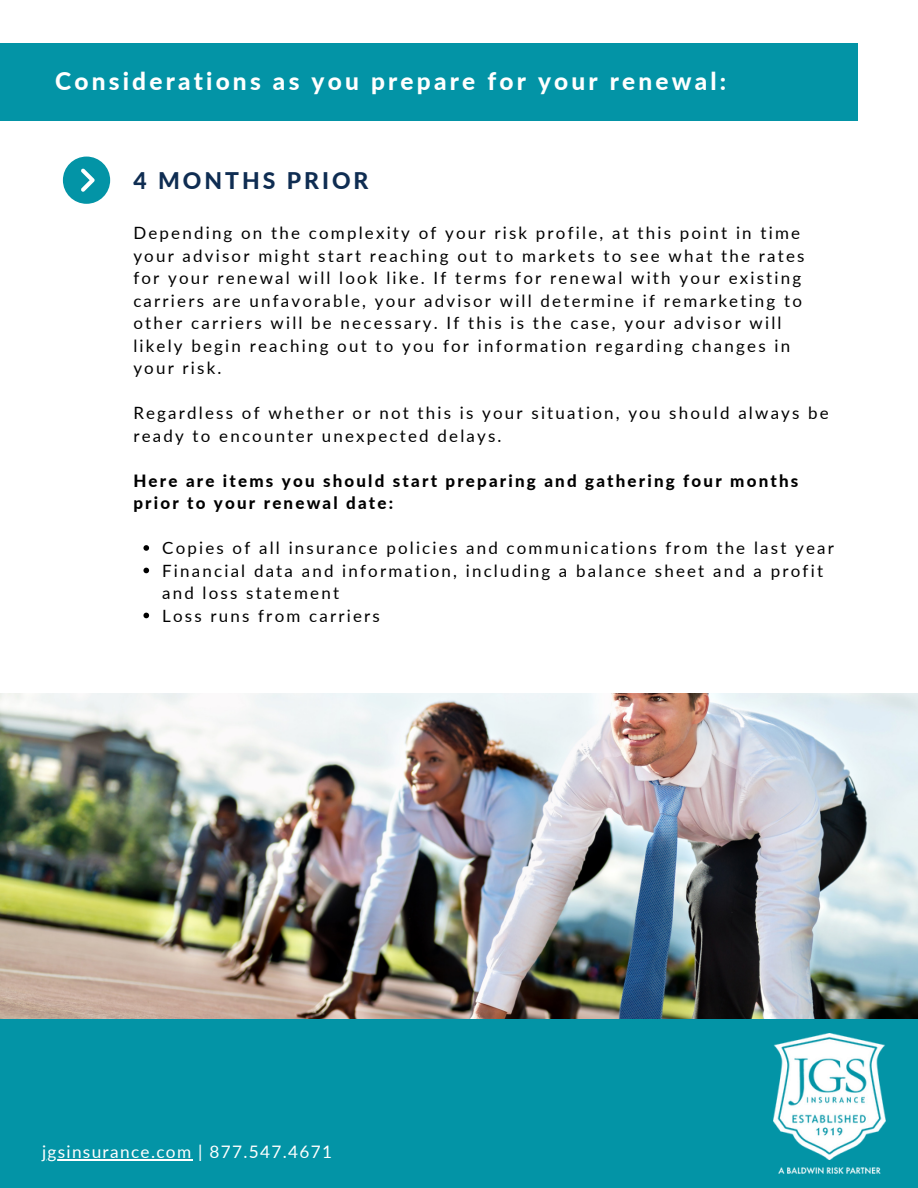
<style>
.page{position:relative;width:918px;height:1188px;background:#fff}
.page>*{position:absolute;margin:0;border:0;box-sizing:border-box;transform-origin:0 0}
.t1{font:800 24.45px "Lato";letter-spacing:.13em;color:#fff}
.t2{font:800 22.95px "Lato";letter-spacing:.13em;color:#0f2d52}
.t3{font:17.25px "Lato";letter-spacing:.075em;color:#fff}
.t4{font:16.95px/22.5px "Lato";letter-spacing:.13em;color:#000}
.t5{font:800 16.95px/22.5px "Lato";letter-spacing:.13em;color:#000}
</style>
<div class="page">
<div style="left:0;top:1019px;width:918px;height:169px;background:#0394a6"></div>
<svg style="left:63px;top:157px;width:47px;height:47px"></svg>
<div style="left:0;top:43px;width:857px;height:78px;background:#0394a6"></div>
<img style="left:0;top:693px;width:918px;height:325px">
<svg style="left:143px;top:545px;width:6px;height:6px"></svg>
<svg style="left:143px;top:568px;width:6px;height:5px"></svg>
<svg style="left:143px;top:613px;width:6px;height:5px"></svg>
<img style="left:774px;top:1034px;width:111px;height:139px">
<hr style="left:42px;top:1159px;width:151px;height:2px;background:#fff">
<h1 class="t1" style="left:55px;top:66px;width:673px">Considerations as you prepare for your renewal:</h1>
<h2 class="t2" style="left:133px;top:166px;width:237px">4 MONTHS PRIOR</h2>
<p class="t4" style="left:133px;top:221px;width:673px">Depending on the complexity of your risk profile, at this point in time your advisor might start reaching out to markets to see what the rates for your renewal will look like. If terms for renewal with your existing carriers are unfavorable, your advisor will determine if remarketing to other carriers will be necessary. If this is the case, your advisor will likely begin reaching out to you for information regarding changes in your risk.</p>
<p class="t4" style="left:133px;top:401px;width:697px">Regardless of whether or not this is your situation, you should always be ready to encounter unexpected delays.</p>
<p class="t5" style="left:133px;top:469px;width:667px">Here are items you should start preparing and gathering four months prior to your renewal date:</p>
<p class="t4" style="left:162px;top:536px;width:673px">Copies of all insurance policies and communications from the last year Financial data and information, including a balance sheet and a profit and loss statement<br>Loss runs from carriers</p>
<p class="t3" style="left:42px;top:1141px;width:292px">jgsinsurance.com | 877.547.4671</p>
</div>
